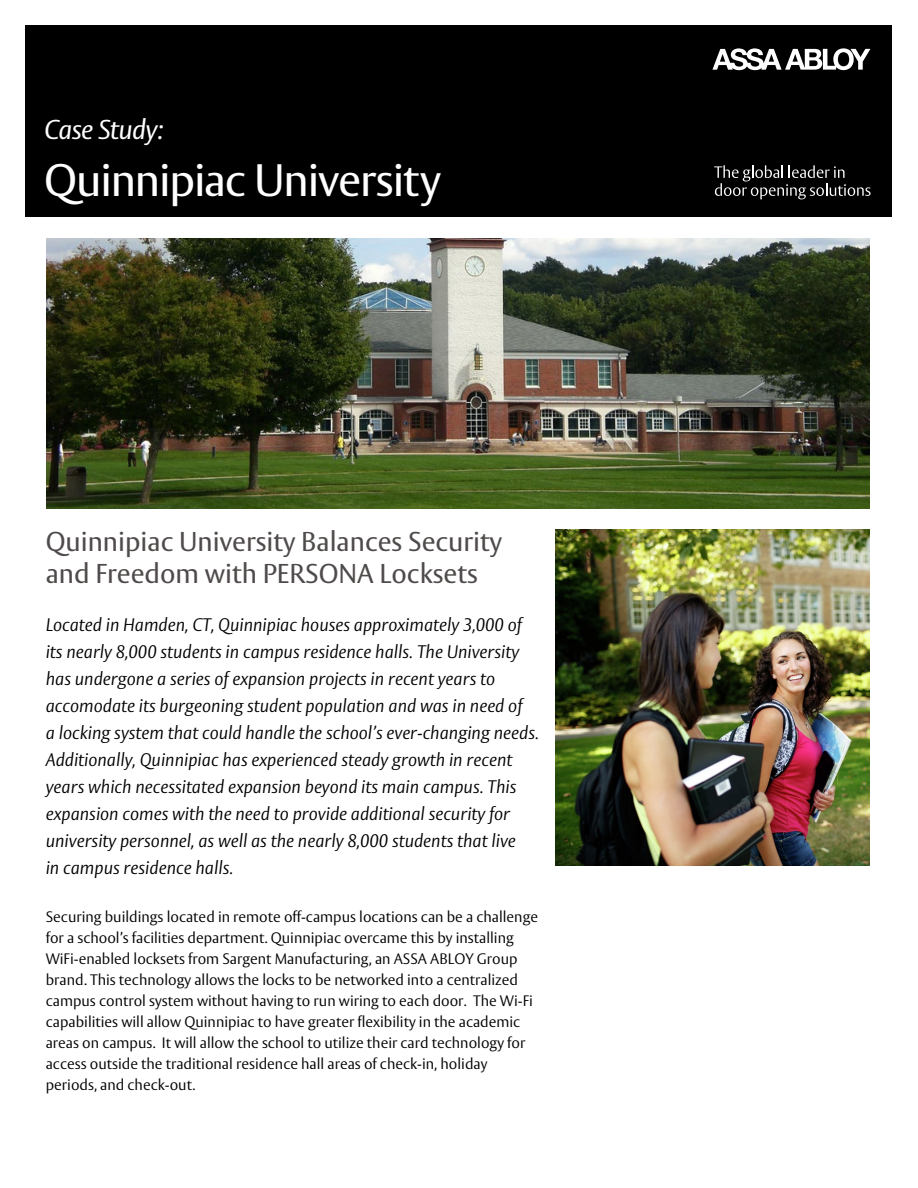
<style>
.page{position:relative;width:918px;height:1188px;background:#fff}
.page>*{position:absolute;margin:0;border:0;box-sizing:border-box;transform-origin:0 0}
.t1{font:45px "ASSA Vesta";letter-spacing:-.025em;color:#fff}
.t2{font:27px/32.4px "ASSA Vesta";color:#4f4b4a}
.t3{font:italic 27px "ASSA Vesta";letter-spacing:-.025em;color:#fff}
.t4{font:italic 300 18px/27px "ASSA Vesta";color:#000}
.t5{font:300 15px/21px "ASSA Vesta";color:#000}
</style>
<div class="page">
<div style="left:26px;top:26px;width:866px;height:191px;background:#000"></div>
<svg style="left:712px;top:48px;width:158px;height:22px"></svg>
<svg style="left:714px;top:165px;width:157px;height:34px"></svg>
<img style="left:555px;top:530px;width:315px;height:335px">
<img style="left:47px;top:238px;width:823px;height:271px">
<h2 class="t3" style="left:44px;top:113px;width:121px">Case Study:</h2>
<h1 class="t1" style="left:44px;top:153px;width:398px">Quinnipiac University</h1>
<h2 class="t2" style="left:46px;top:526px;width:458px">Quinnipiac University Balances Security and Freedom with PERSONA Locksets</h2>
<p class="t4" style="left:46px;top:612px;width:495px">Located in Hamden, CT, Quinnipiac houses approximately 3,000 of its nearly 8,000 students in campus residence halls. The University has undergone a series of expansion projects in recent years to accomodate its burgeoning student population and was in need of<br>a locking system that could handle the school’s ever-changing needs.<br>Additionally, Quinnipiac has experienced steady growth in recent years which necessitated expansion beyond its main campus. This expansion comes with the need to provide additional security for university personnel, as well as the nearly 8,000 students that live<br>in campus residence halls.</p>
<p class="t5" style="left:46px;top:906px;width:494px">Securing buildings located in remote off-campus locations can be a challenge for a school’s facilities department. Quinnipiac overcame this by installing WiFi-enabled locksets from Sargent Manufacturing, an ASSA ABLOY Group brand. This technology allows the locks to be networked into a centralized campus control system without having to run wiring to each door. The Wi-Fi capabilities will allow Quinnipiac to have greater flexibility in the academic areas on campus. It will allow the school to utilize their card technology for access outside the traditional residence hall areas of check-in, holiday periods, and check-out.</p>
</div>
